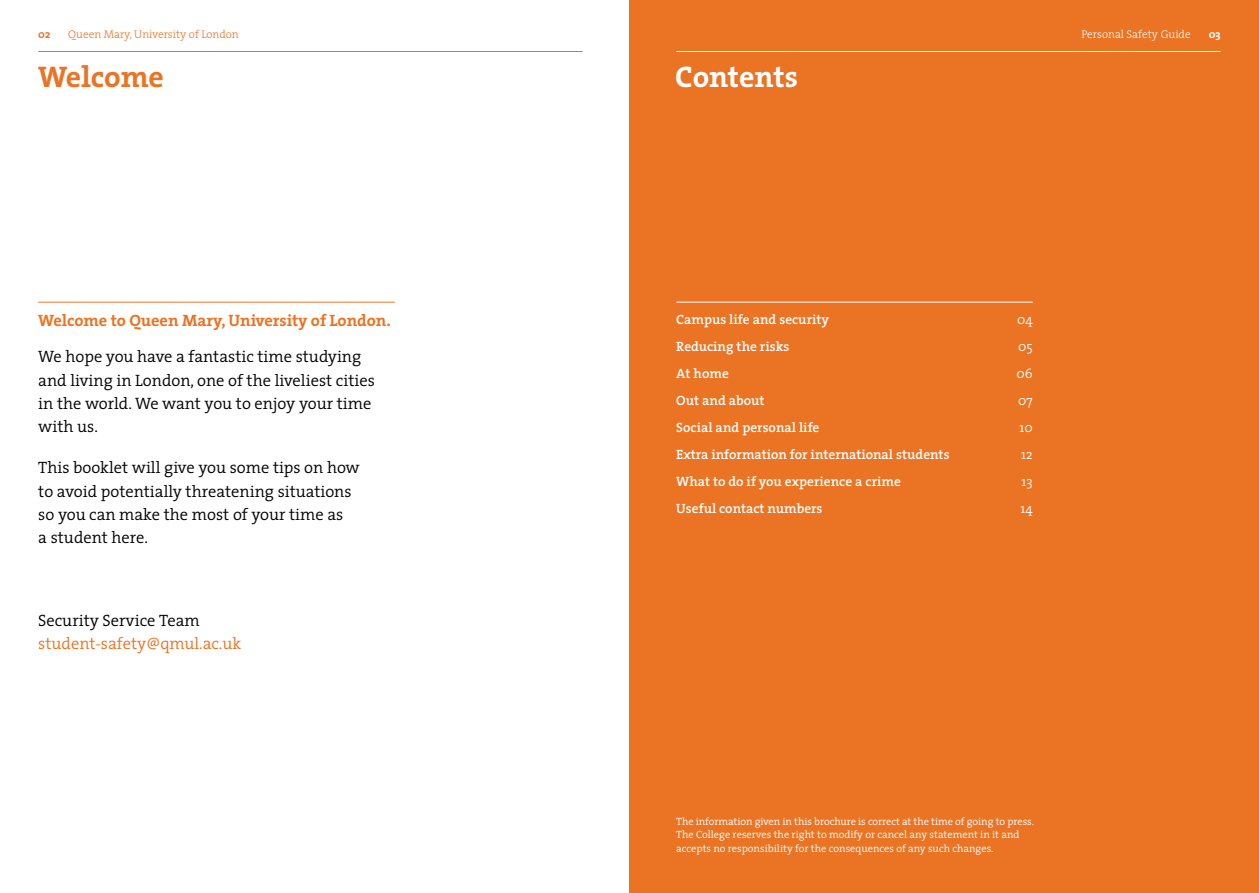
<style>
.page{position:relative;width:1259px;height:893px;background:#fff}
.page>*{position:absolute;margin:0;border:0;box-sizing:border-box;transform-origin:0 0}
.t1{font:700 30px "The Serif";color:#fff}
.t2{font:700 30px "The Serif";letter-spacing:-.005em;color:#ea7424}
.t3{font:300 16.5px/23.2px "The Serif";color:#000}
.t4{font:700 16.5px "The Serif";letter-spacing:-.005em;color:#ea7424}
.t5{font:300 16.5px "The Serif";color:#ea7424}
.t6{font:600 13.5px "The Serif";color:#fff}
.t7{font:300 13.5px "The Serif";color:#fff}
.t8{font:300 11.25px "The Serif";color:#ea7424}
.t9{font:300 11.25px "The Serif";color:#fff}
.t10{font:700 11.25px "The Serif";color:#ea7424}
.t11{font:700 11.25px "The Serif";color:#fff}
.t12{font:300 10.5px/13.5px "The Serif";color:#fff}
</style>
<div class="page">
<hr style="left:38px;top:51px;width:545px;height:1px;background:#ea7424">
<div style="left:629px;top:0;width:630px;height:893px;background:#ea7424"></div>
<hr style="left:676px;top:51px;width:544px;height:1px;background:#fff">
<hr style="left:38px;top:302px;width:357px;height:1px;background:#ea7424">
<hr style="left:676px;top:302px;width:357px;height:1px;background:#fff">
<p class="t10" style="left:38px;top:25px;width:14px">02</p>
<p class="t8" style="left:68px;top:25px;width:172px">Queen Mary, University of London</p>
<p class="t9" style="left:1081px;top:25px;width:111px">Personal Safety Guide</p>
<p class="t11" style="left:1208px;top:25px;width:14px">03</p>
<h1 class="t1" style="left:675px;top:52px;width:124px">Contents</h1>
<h1 class="t2" style="left:38px;top:52px;width:127px">Welcome</h1>
<p class="t4" style="left:38px;top:306px;width:354px">Welcome to Queen Mary, University of London.</p>
<p class="t3" style="left:38px;top:345px;width:338px">We hope you have a fantastic time studying and living in London, one of the liveliest cities in the world. We want you to enjoy your time with us.</p>
<p class="t3" style="left:38px;top:456px;width:323px">This booklet will give you some tips on how to avoid potentially threatening situations so you can make the most of your time as<br>a student here.</p>
<p class="t3" style="left:38px;top:608px;width:163px">Security Service Team</p>
<p class="t5" style="left:38px;top:630px;width:205px">student-safety@qmul.ac.uk</p>
<p class="t6" style="left:676px;top:308px;width:154px">Campus life and security</p>
<p class="t7" style="left:1017px;top:308px;width:17px">04</p>
<p class="t6" style="left:676px;top:335px;width:114px">Reducing the risks</p>
<p class="t7" style="left:1018px;top:335px;width:16px">05</p>
<p class="t6" style="left:676px;top:362px;width:54px">At home</p>
<p class="t7" style="left:1016px;top:362px;width:18px">06</p>
<p class="t6" style="left:676px;top:389px;width:90px">Out and about</p>
<p class="t7" style="left:1018px;top:389px;width:16px">07</p>
<p class="t6" style="left:676px;top:416px;width:145px">Social and personal life</p>
<p class="t7" style="left:1019px;top:416px;width:15px">10</p>
<p class="t6" style="left:676px;top:443px;width:275px">Extra information for international students</p>
<p class="t7" style="left:1021px;top:443px;width:13px">12</p>
<p class="t6" style="left:676px;top:470px;width:226px">What to do if you experience a crime</p>
<p class="t7" style="left:1021px;top:470px;width:13px">13</p>
<p class="t6" style="left:676px;top:497px;width:148px">Useful contact numbers</p>
<p class="t7" style="left:1020px;top:497px;width:14px">14</p>
<p class="t12" style="left:676px;top:814px;width:359px">The information given in this brochure is correct at the time of going to press.<br>The College reserves the right to modify or cancel any statement in it and accepts no responsibility for the consequences of any such changes.</p>
</div>
